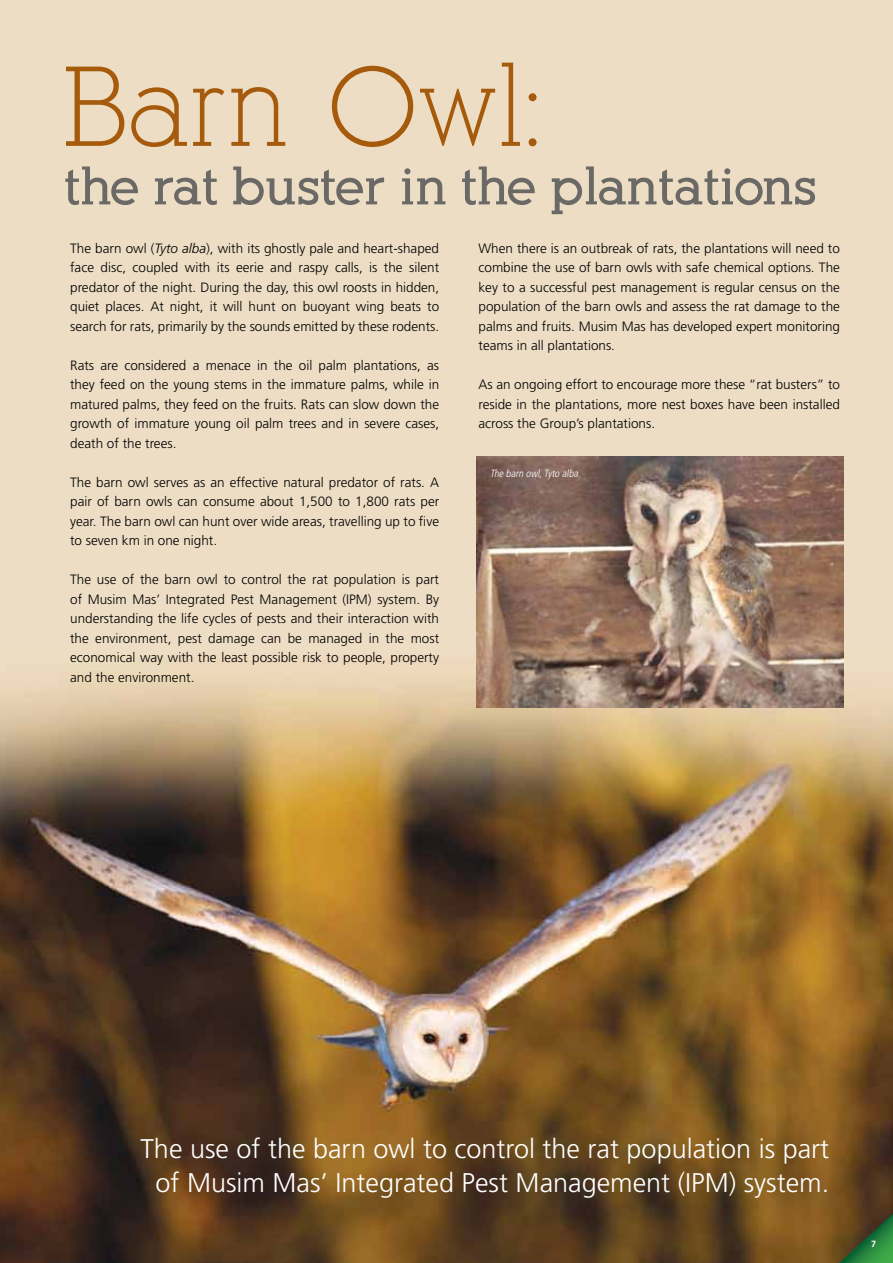
<style>
.page{position:relative;width:893px;height:1263px;background:#fff}
.page>*{position:absolute;margin:0;border:0;box-sizing:border-box;transform-origin:0 0}
.t1{font:111px "Alexandria FLF";color:#a65b0c}
.t2{font:700 50.55px "Alexandria FLF";color:#6b6966}
.t3{font:300 27px/34.5px "Frutiger";color:#fff;text-align:center}
.t4{font:300 13.5px/19.5px "Frutiger";color:#000;text-align:justify}
.t5{font:italic 300 condensed 10.5px "Frutiger";color:#fff}
.t6{font:700 9px "Frutiger";color:#fff}
.s1{font-style:italic}
</style>
<div class="page">
<img style="left:0;top:0;width:893px;height:1263px">
<img style="left:476px;top:456px;width:368px;height:251px">
<svg style="left:839px;top:1214px;width:54px;height:49px;background:#3f622d"></svg>
<h1 class="t1" style="left:64px;top:46px;width:479px">Barn Owl:</h1>
<h2 class="t2" style="left:64px;top:160px;width:754px">the rat buster in the plantations</h2>
<p class="t4" style="left:70px;top:239px;width:371px">The barn owl (<span class="s1">Tyto alba</span>), with its ghostly pale and heart-shaped face disc, coupled with its eerie and raspy calls, is the silent predator of the night. During the day, this owl roosts in hidden, quiet places. At night, it will hunt on buoyant wing beats to search for rats, primarily by the sounds emitted by these rodents.</p>
<p class="t4" style="left:70px;top:355px;width:371px">Rats are considered a menace in the oil palm plantations, as they feed on the young stems in the immature palms, while in matured palms, they feed on the fruits. Rats can slow down the growth of immature young oil palm trees and in severe cases, death of the trees.</p>
<p class="t4" style="left:70px;top:472px;width:371px">The barn owl serves as an effective natural predator of rats. A pair of barn owls can consume about 1,500 to 1,800 rats per year. The barn owl can hunt over wide areas, travelling up to five to seven km in one night.</p>
<p class="t4" style="left:70px;top:570px;width:371px">The use of the barn owl to control the rat population is part of Musim Mas’ Integrated Pest Management (IPM) system. By understanding the life cycles of pests and their interaction with the environment, pest damage can be managed in the most economical way with the least possible risk to people, property and the environment.</p>
<p class="t4" style="left:478px;top:238px;width:363px">When there is an outbreak of rats, the plantations will need to combine the use of barn owls with safe chemical options. The key to a successful pest management is regular census on the population of the barn owls and assess the rat damage to the palms and fruits. Musim Mas has developed expert monitoring teams in all plantations.</p>
<p class="t4" style="left:478px;top:375px;width:363px">As an ongoing effort to encourage more these “rat busters” to reside in the plantations, more nest boxes have been installed across the Group’s plantations.</p>
<p class="t5" style="left:490px;top:468px;width:92px">The barn owl,Tyto alba</p>
<h3 class="t3" style="left:140px;top:1131px;width:690px">The use of the barn owl to control the rat population is part of Musim Mas’ Integrated Pest Management (IPM) system.</h3>
<p class="t6" style="left:871px;top:1239px;width:7px">7</p>
</div>
